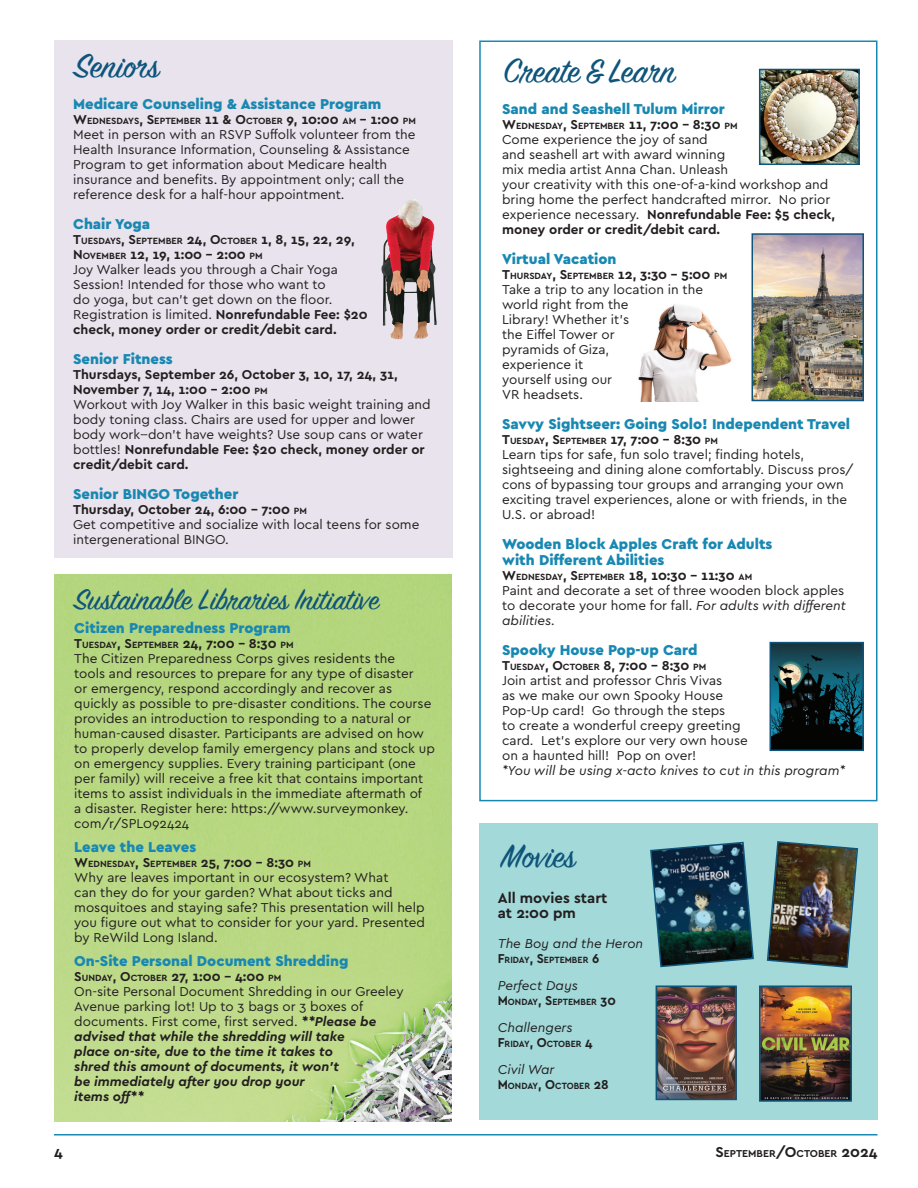
<style>
.page{position:relative;width:918px;height:1188px;background:#fff}
.page>*{position:absolute;margin:0;border:0;box-sizing:border-box;transform-origin:0 0}
.t1{font:37.5px "Sign Painter House Script";color:#0f557b}
.t2{font:36.75px "Sign Painter House Script";color:#0f557b}
.t3{font:32.25px "Sign Painter House Script";color:#0f557b}
.t4{font:900 15px/16.5px "Cera Basic";color:#1888b2}
.t5{font:700 15px/15px "Cera Basic";color:#231f20}
.t6{font:13.5px/15px "Cera Basic";color:#231f20}
.t7{font:italic 700 13.5px/15px "Cera Basic";color:#231f20}
.t8{font:italic 13.5px "Cera Basic";color:#231f20}
.t9{font:700 10.5px "Cera Basic";color:#231f20}
.t10{font:700 9.45px "Cera Basic";color:#231f20}
.t11{font:700 9.45px "Cera Basic";color:#231f20;scale:.95 1}
.s1{font-size:13.5px}
.s2{font-weight:700}
.s3{font-weight:700;font-size:9.45px}
.s4{font-style:normal}
.s5{font-style:normal;font-size:9.45px}
.s6{font-weight:400;font-style:normal}
.s7{font-style:italic}
.s8{font-size:15px}
</style>
<div class="page">
<img style="left:638px;top:304px;width:94px;height:98px">
<img style="left:54px;top:575px;width:397px;height:547px">
<hr style="left:54px;top:1134px;width:824px;height:2px;background:#1888b2">
<div style="left:54px;top:40px;width:398px;height:518px;background:#e8e3ed"></div>
<img style="left:381px;top:199px;width:56px;height:140px">
<img style="left:762px;top:72px;width:95px;height:90px">
<div style="left:759px;top:69px;width:101px;height:96px;border:2px solid #0f557b"></div>
<div style="left:479px;top:824px;width:399px;height:296px;background:#a3d9d9"></div>
<img style="left:766px;top:841px;width:93px;height:127px">
<img style="left:659px;top:989px;width:75px;height:108px">
<div style="left:656px;top:986px;width:81px;height:114px;border:2px solid #0f557b"></div>
<svg style="left:650px;top:841px;width:104px;height:127px"></svg>
<img style="left:762px;top:988px;width:87px;height:111px">
<div style="left:759px;top:985px;width:93px;height:117px;border:2px solid #0f557b"></div>
<div style="left:479px;top:40px;width:399px;height:761px;border:2px solid #1888b2"></div>
<img style="left:755px;top:236px;width:106px;height:162px">
<div style="left:752px;top:233px;width:112px;height:168px;border:2px solid #0f557b"></div>
<img style="left:773px;top:645px;width:88px;height:103px">
<div style="left:770px;top:642px;width:94px;height:109px;border:2px solid #0f557b"></div>
<h1 class="t1" style="left:74px;top:43px;width:87px">Seniors</h1>
<p class="t4" style="left:73px;top:95px;width:310px">Medicare Counseling &amp; Assistance Program</p>
<p class="t10" style="left:73px;top:115px;width:344px"><span class="s1">W</span>EDNESDAYS<span class="s1">, S</span>EPTEMBER <span class="s1">11 &amp; O</span>CTOBER <span class="s1">9, 10:00</span> AM <span class="s1">– 1:00</span> PM</p>
<p class="t6" style="left:73px;top:127px;width:344px">Meet in person with an RSVP Suffolk volunteer from the Health Insurance Information, Counseling &amp; Assistance Program to get information about Medicare health insurance and benefits. By appointment only; call the reference desk for a half-hour appointment.</p>
<p class="t4" style="left:73px;top:215px;width:79px">Chair Yoga</p>
<p class="t10" style="left:73px;top:235px;width:283px"><span class="s1">T</span>UESDAYS<span class="s1">, S</span>EPTEMBER <span class="s1">24, O</span>CTOBER <span class="s1">1, 8, 15, 22, 29,</span></p>
<p class="t6" style="left:73px;top:247px;width:296px"><span class="s2">N</span><span class="s3">OVEMBER</span> <span class="s2">12, 19, 1:00 – 2:00</span> <span class="s3">PM<br></span>Joy Walker leads you through a Chair Yoga Session! Intended for those who want to<br>do yoga, but can’t get down on the floor.<br>Registration is limited. <span class="s2">Nonrefundable Fee: $20 check, money order or credit/debit card.</span></p>
<p class="t4" style="left:73px;top:350px;width:101px">Senior Fitness</p>
<p class="t6" style="left:73px;top:367px;width:359px"><span class="s2">Thursdays, September 26, October 3, 10, 17, 24, 31, November 7, 14, 1:00 – 2:00</span> <span class="s3">PM<br></span>Workout with Joy Walker in this basic weight training and body toning class. Chairs are used for upper and lower body work--don't have weights? Use soup cans or water bottles! <span class="s2">Nonrefundable Fee: $20 check, money order or credit/debit card.</span></p>
<p class="t4" style="left:73px;top:485px;width:167px">Senior BINGO Together</p>
<p class="t6" style="left:73px;top:502px;width:348px"><span class="s2">Thursday, October 24, 6:00 – 7:00</span> <span class="s3">PM<br></span>Get competitive and socialize with local teens for some intergenerational BINGO.</p>
<h3 class="t3" style="left:74px;top:579px;width:306px">Sustainable Libraries Initiative</h3>
<p class="t4" style="left:74px;top:620px;width:218px">Citizen Preparedness Program</p>
<p class="t10" style="left:74px;top:640px;width:221px"><span class="s1">T</span>UESDAY<span class="s1">, S</span>EPTEMBER <span class="s1">24, 7:00 – 8:30</span> PM</p>
<p class="t6" style="left:74px;top:651px;width:362px">The Citizen Preparedness Corps gives residents the<br>tools and resources to prepare for any type of disaster<br>or emergency, respond accordingly and recover as quickly as possible to pre-disaster conditions. The course provides an introduction to responding to a natural or human-caused disaster. Participants are advised on how to properly develop family emergency plans and stock up on emergency supplies. Every training participant (one per family) will receive a free kit that contains important items to assist individuals in the immediate aftermath of<br>a disaster. Register here: https://www.surveymonkey. com/r/SPL092424</p>
<p class="t4" style="left:74px;top:839px;width:124px">Leave the Leaves</p>
<p class="t10" style="left:74px;top:859px;width:238px"><span class="s1">W</span>EDNESDAY<span class="s1">, S</span>EPTEMBER <span class="s1">25, 7:00 – 8:30</span> PM</p>
<p class="t6" style="left:74px;top:870px;width:352px">Why are leaves important in our ecosystem? What<br>can they do for your garden? What about ticks and mosquitoes and staying safe? This presentation will help you figure out what to consider for your yard. Presented by ReWild Long Island.</p>
<p class="t4" style="left:74px;top:953px;width:276px">On-Site Personal Document Shredding</p>
<p class="t7" style="left:74px;top:969px;width:331px"><span class="s4">S</span><span class="s5">UNDAY</span><span class="s4">, O</span><span class="s5">CTOBER</span> <span class="s4">27, 1:00 – 4:00</span> <span class="s5">PM<br></span><span class="s6">On-site Personal Document Shredding in our Greeley Avenue parking lot! Up to 3 bags or 3 boxes of documents. First come, first served.</span> **Please be advised that while the shredding will take<br>place on-site, due to the time it takes to<br>shred this amount of documents, it won't<br>be immediately after you drop your<br>items off**</p>
<h1 class="t1" style="left:503px;top:48px;width:173px">Create &amp; Learn</h1>
<p class="t4" style="left:502px;top:101px;width:224px">Sand and Seashell Tulum Mirror</p>
<p class="t10" style="left:502px;top:120px;width:237px"><span class="s1">W</span>EDNESDAY<span class="s1">, S</span>EPTEMBER <span class="s1">11, 7:00 – 8:30</span> PM</p>
<p class="t6" style="left:502px;top:132px;width:334px">Come experience the joy of sand<br>and seashell art with award winning<br>mix media artist Anna Chan. Unleash<br>your creativity with this one-of-a-kind workshop and bring home the perfect handcrafted mirror. No prior experience necessary. <span class="s2">Nonrefundable Fee: $5 check, money order or credit/debit card.</span></p>
<p class="t4" style="left:502px;top:251px;width:116px">Virtual Vacation</p>
<p class="t10" style="left:502px;top:270px;width:227px"><span class="s1">T</span>HURSDAY<span class="s1">, S</span>EPTEMBER <span class="s1">12, 3:30 – 5:00</span> PM</p>
<p class="t6" style="left:502px;top:282px;width:202px">Take a trip to any location in the world right from the<br>Library! Whether it’s<br>the Eiffel Tower or<br>pyramids of Giza,<br>experience it<br>yourself using our<br>VR headsets.</p>
<p class="t4" style="left:502px;top:415px;width:350px">Savvy Sightseer: Going Solo! Independent Travel</p>
<p class="t10" style="left:502px;top:435px;width:218px"><span class="s1">T</span>UESDAY<span class="s1">, S</span>EPTEMBER <span class="s1">17, 7:00 – 8:30</span> PM</p>
<p class="t6" style="left:502px;top:447px;width:353px">Learn tips for safe, fun solo travel; finding hotels, sightseeing and dining alone comfortably. Discuss pros/ cons of bypassing tour groups and arranging your own exciting travel experiences, alone or with friends, in the U.S. or abroad!</p>
<p class="t4" style="left:502px;top:535px;width:272px">Wooden Block Apples Craft for Adults with Different Abilities</p>
<p class="t10" style="left:502px;top:572px;width:252px"><span class="s1">W</span>EDNESDAY<span class="s1">, S</span>EPTEMBER <span class="s1">18, 10:30 – 11:30</span> AM</p>
<p class="t6" style="left:502px;top:583px;width:345px;text-align:justify">Paint and decorate a set of three wooden block apples to decorate your home for fall. <span class="s7">For adults with different abilities.</span></p>
<p class="t4" style="left:502px;top:642px;width:197px">Spooky House Pop-up Card</p>
<p class="t6" style="left:502px;top:658px;width:247px"><span class="s2">T</span><span class="s3">UESDAY</span><span class="s2">, O</span><span class="s3">CTOBER</span> <span class="s2">8, 7:00 – 8:30</span> <span class="s3">PM<br></span>Join artist and professor Chris Vivas<br>as we make our own Spooky House Pop-Up card! Go through the steps<br>to create a wonderful creepy greeting card. Let’s explore our very own house on a haunted hill! Pop on over!</p>
<p class="t8" style="left:502px;top:763px;width:344px">*You will be using x-acto knives to cut in this program*</p>
<h2 class="t2" style="left:501px;top:833px;width:76px">Movies</h2>
<p class="t5" style="left:498px;top:891px;width:111px">All movies start at 2:00 pm</p>
<p class="t8" style="left:498px;top:936px;width:147px">The Boy and the Heron</p>
<p class="t11" style="left:498px;top:954px;width:108px"><span class="s1">F</span>RIDAY<span class="s1">, S</span>EPTEMBER <span class="s1">6</span></p>
<p class="t8" style="left:498px;top:978px;width:82px">Perfect Days</p>
<p class="t11" style="left:498px;top:996px;width:126px"><span class="s1">M</span> ON DAY<span class="s1">, S</span>EPTEMBER <span class="s1">30</span></p>
<p class="t8" style="left:498px;top:1020px;width:76px">Challengers</p>
<p class="t11" style="left:498px;top:1038px;width:101px"><span class="s1">F</span>RIDAY<span class="s1">, O</span>CTOBER <span class="s1">4</span></p>
<p class="t8" style="left:498px;top:1062px;width:58px">Civil War</p>
<p class="t11" style="left:498px;top:1080px;width:118px"><span class="s1">M</span> ON DAY<span class="s1">, O</span>CTOBER <span class="s1">28</span></p>
<p class="t5" style="left:54px;top:1144px;width:10px">4</p>
<p class="t9" style="left:715px;top:1147px;width:164px"><span class="s8">S</span>EPTEMBER<span class="s8">/O</span>CTOBER <span class="s8">2024</span></p>
</div>
